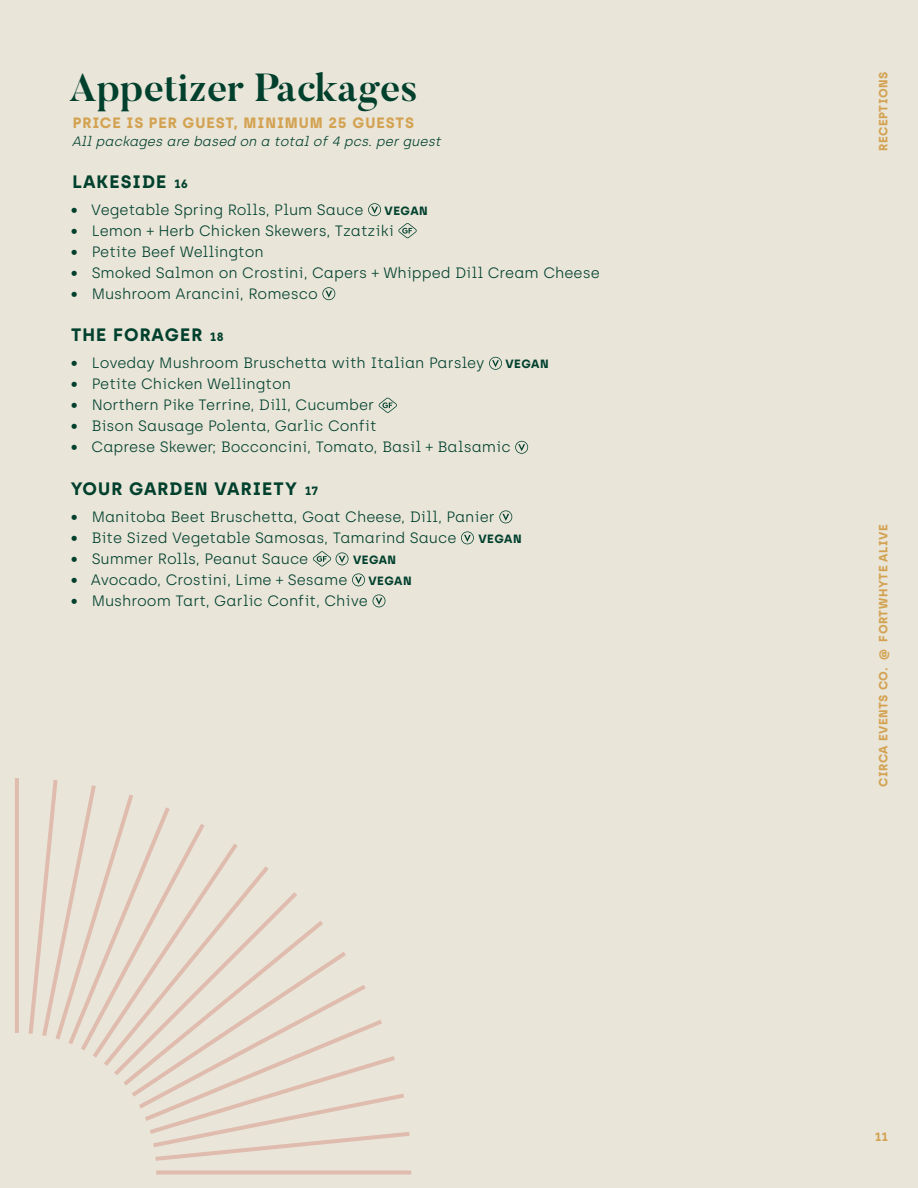
<style>
.page{position:relative;width:918px;height:1188px;background:#e9e5d9}
.page>*{position:absolute;margin:0;border:0;box-sizing:border-box;transform-origin:0 0}
.Primary_Header{font:700 39px "Butler";color:#00402d}
.Secondary_Header{font:700 18px "Archia";letter-spacing:.06em;color:#00402d}
.t1{font:300 15px "Archia";color:#00402d}
.BYLINE{font:700 15px "Archia";letter-spacing:.06em;color:#d3a251}
.Footer_Info{font:italic 300 13.5px "Archia";color:#00402d}
.Item_Name{font:700 12px "Archia";letter-spacing:.04em;color:#d3a251}
.t2{font:700 12px "Archia";letter-spacing:.04em;color:#00402d}
.s1{font-size:12px}
</style>
<div class="page">
<svg style="left:368px;top:203px;width:13px;height:13px"></svg>
<svg style="left:398px;top:223px;width:19px;height:15px"></svg>
<svg style="left:322px;top:287px;width:13px;height:13px"></svg>
<svg style="left:489px;top:357px;width:13px;height:13px"></svg>
<svg style="left:379px;top:397px;width:18px;height:16px"></svg>
<svg style="left:515px;top:441px;width:13px;height:13px"></svg>
<svg style="left:499px;top:510px;width:13px;height:13px"></svg>
<svg style="left:461px;top:531px;width:13px;height:13px"></svg>
<svg style="left:313px;top:551px;width:36px;height:15px"></svg>
<svg style="left:352px;top:573px;width:13px;height:13px"></svg>
<svg style="left:373px;top:594px;width:12px;height:13px"></svg>
<svg style="left:15px;top:778px;width:4px;height:255px"></svg>
<svg style="left:29px;top:780px;width:381px;height:381px"></svg>
<svg style="left:156px;top:1170px;width:255px;height:4px"></svg>
<p class="Primary_Header" style="left:69px;top:62px;width:350px">Appetizer Packages</p>
<p class="BYLINE" style="left:73px;top:113px;width:343px">PRICE IS PER GUEST, MINIMUM 25 GUESTS</p>
<p class="Footer_Info" style="left:72px;top:133px;width:374px">Allpackages are based on a totalof4 pcs.perguest</p>
<p class="Secondary_Header" style="left:73px;top:170px;width:117px">LAKESIDE <span class="s1">16</span></p>
<p class="t1" style="left:71px;top:201px;width:294px">• Vegetable Spring Rolls, Plum Sauce</p>
<p class="t2" style="left:385px;top:203px;width:45px">VEGAN</p>
<p class="t1" style="left:71px;top:222px;width:325px">• Lemon + Herb Chicken Skewers, Tzatziki</p>
<p class="t1" style="left:71px;top:243px;width:195px">• Petite Beef Wellington</p>
<p class="t1" style="left:71px;top:264px;width:531px">• Smoked Salmon on Crostini, Capers + Whipped Dill Cream Cheese</p>
<p class="t1" style="left:71px;top:285px;width:249px">• Mushroom Arancini, Romesco</p>
<p class="Secondary_Header" style="left:71px;top:324px;width:154px">THE FORAGER <span class="s1">18</span></p>
<p class="t1" style="left:71px;top:354px;width:415px">• Loveday Mushroom Bruschetta with Italian Parsley</p>
<p class="t2" style="left:505px;top:357px;width:45px">VEGAN</p>
<p class="t1" style="left:71px;top:375px;width:222px">• Petite Chicken Wellington</p>
<p class="t1" style="left:71px;top:396px;width:305px">• Northern Pike Terrine, Dill, Cucumber</p>
<p class="t1" style="left:71px;top:417px;width:307px">• Bison Sausage Polenta, Garlic Confit</p>
<p class="t1" style="left:71px;top:438px;width:441px">• Caprese Skewer; Bocconcini, Tomato, Basil + Balsamic</p>
<p class="Secondary_Header" style="left:71px;top:477px;width:249px">YOUR GARDEN VARIETY <span class="s1">17</span></p>
<p class="t1" style="left:71px;top:508px;width:426px">• Manitoba Beet Bruschetta, Goat Cheese, Dill, Panier</p>
<p class="t1" style="left:71px;top:529px;width:387px">• Bite Sized Vegetable Samosas, Tamarind Sauce</p>
<p class="t2" style="left:478px;top:531px;width:45px">VEGAN</p>
<p class="t1" style="left:71px;top:550px;width:239px">• Summer Rolls, Peanut Sauce</p>
<p class="t2" style="left:353px;top:552px;width:45px">VEGAN</p>
<p class="t1" style="left:71px;top:571px;width:278px">• Avocado, Crostini, Lime + Sesame</p>
<p class="t2" style="left:368px;top:573px;width:45px">VEGAN</p>
<p class="t1" style="left:71px;top:592px;width:299px">• Mushroom Tart, Garlic Confit, Chive</p>
<p class="Item_Name" style="left:876px;top:151px;width:81px;rotate:-90deg">RECEPTIONS</p>
<p class="Item_Name" style="left:876px;top:787px;width:264px;rotate:-90deg">CIRCA EVENTS CO. @ FORTWHYTE ALIVE</p>
<p class="Item_Name" style="left:875px;top:1130px;width:14px">11</p>
</div>
